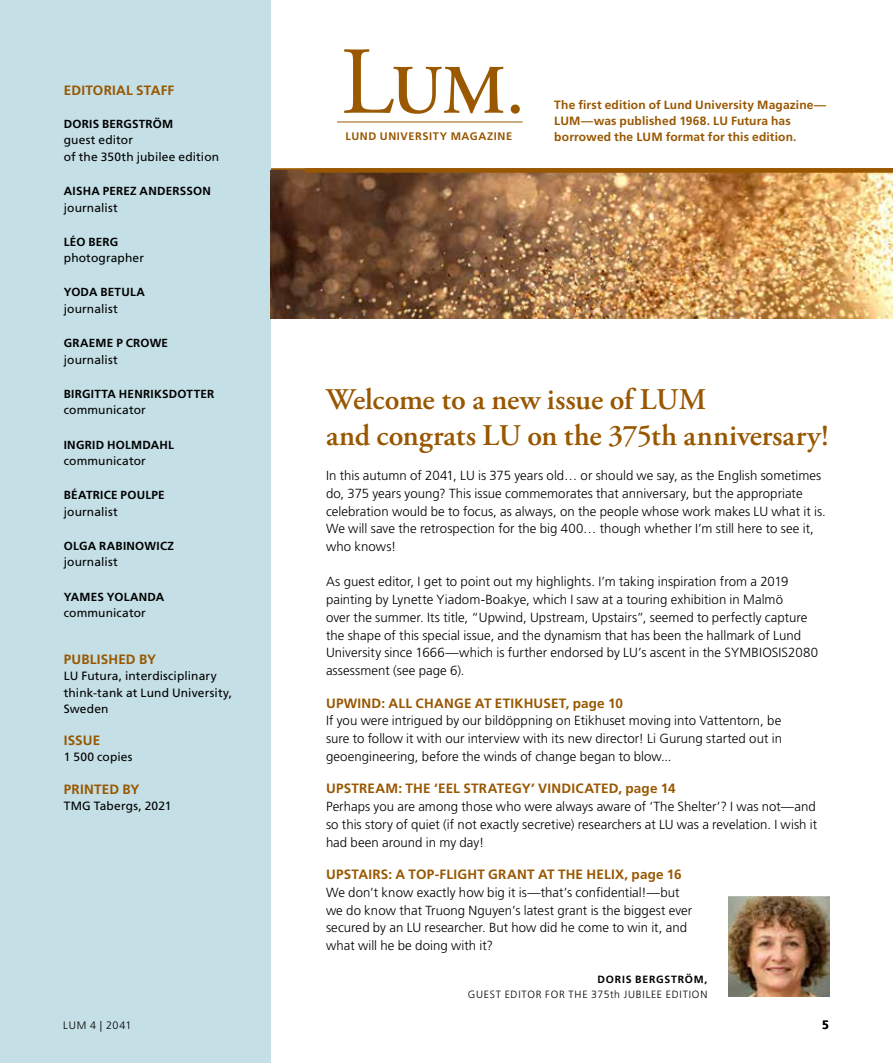
<style>
.page{position:relative;width:893px;height:1063px;background:#fff}
.page>*{position:absolute;margin:0;border:0;box-sizing:border-box;transform-origin:0 0}
.t1{font:600 30px/36px "Adobe Garamond Pro";letter-spacing:-.005em;color:#985700}
.t2{font:700 13.5px "Frutiger LT Std";letter-spacing:.015em;color:#985700}
.t3{font:300 13.2px/17.7px "Frutiger LT Std";letter-spacing:.005em;color:#000}
.t4{font:12px/16.5px "Frutiger LT Std";letter-spacing:.01em;color:#000}
.t5{font:700 12px/15.9px "Frutiger LT Std";letter-spacing:.015em;color:#985700}
.t6{font:700 12px "Frutiger LT Std";color:#000}
.t7{font:700 11.7px "Frutiger LT Std";letter-spacing:.02em;color:#000}
.t8{font:700 10.95px "Frutiger LT Std";letter-spacing:.055em;color:#985700}
.t9{font:300 10.8px "Frutiger LT Std";letter-spacing:.055em;color:#000}
.t10{font:300 10.5px/15px "Frutiger LT Std";letter-spacing:.075em;color:#000;text-align:right}
.s1{font-weight:700}
</style>
<div class="page">
<div style="left:254px;top:168px;width:639px;height:5px;background:#985700"></div>
<div style="left:0;top:0;width:271px;height:1063px;background:#c4dfe5"></div>
<hr style="left:337px;top:122px;width:186px;height:1px;background:#9a5800">
<svg style="left:344px;top:49px;width:160px;height:65px"></svg>
<div style="left:511px;top:105px;width:9px;height:9px;background:#9a5800;border-radius:50%"></div>
<img style="left:271px;top:170px;width:622px;height:149px">
<div style="left:305px;top:168px;width:588px;height:5px;background:#985700"></div>
<img style="left:729px;top:896px;width:100px;height:101px">
<h4 class="t2" style="left:64px;top:83px;width:112px">EDITORIAL STAFF</h4>
<p class="t7" style="left:64px;top:117px;width:111px">DORIS BERGSTRÖM</p>
<p class="t4" style="left:64px;top:132px;width:157px">guest editor<br>of the 350th jubilee edition</p>
<p class="t7" style="left:64px;top:184px;width:149px">AISHA PEREZ ANDERSSON</p>
<p class="t4" style="left:64px;top:199px;width:55px">journalist</p>
<p class="t7" style="left:64px;top:235px;width:56px">LÉO BERG</p>
<p class="t4" style="left:64px;top:250px;width:82px">photographer</p>
<p class="t7" style="left:64px;top:286px;width:83px">YODA BETULA</p>
<p class="t4" style="left:64px;top:301px;width:55px">journalist</p>
<p class="t7" style="left:64px;top:336px;width:106px">GRAEME P CROWE</p>
<p class="t4" style="left:64px;top:351px;width:55px">journalist</p>
<p class="t7" style="left:64px;top:387px;width:152px">BIRGITTA HENRIKSDOTTER</p>
<p class="t4" style="left:64px;top:402px;width:84px">communicator</p>
<p class="t7" style="left:64px;top:438px;width:112px">INGRID HOLMDAHL</p>
<p class="t4" style="left:64px;top:453px;width:84px">communicator</p>
<p class="t7" style="left:64px;top:488px;width:102px">BÉATRICE POULPE</p>
<p class="t4" style="left:64px;top:503px;width:55px">journalist</p>
<p class="t7" style="left:64px;top:539px;width:112px">OLGA RABINOWICZ</p>
<p class="t4" style="left:64px;top:554px;width:55px">journalist</p>
<p class="t7" style="left:64px;top:590px;width:102px">YAMES YOLANDA</p>
<p class="t4" style="left:64px;top:605px;width:84px">communicator</p>
<h4 class="t2" style="left:64px;top:651px;width:94px">PUBLISHED BY</h4>
<p class="t4" style="left:64px;top:668px;width:170px">LU Futura, interdisciplinary think-tank at Lund University,<br>Sweden</p>
<h4 class="t2" style="left:64px;top:732px;width:38px">ISSUE</h4>
<p class="t4" style="left:64px;top:749px;width:70px">1 500 copies</p>
<h4 class="t2" style="left:64px;top:781px;width:77px">PRINTED BY</h4>
<p class="t4" style="left:64px;top:798px;width:109px">TMG Tabergs, 2021</p>
<p class="t8" style="left:345px;top:130px;width:168px">LUND UNIVERSITY MAGAZINE</p>
<p class="t5" style="left:554px;top:97px;width:273px">The first edition of Lund University Magazine—<br>LUM—was published 1968. LU Futura has borrowed the LUM format for this edition.</p>
<h3 class="t1" style="left:326px;top:382px;width:505px">Welcome to a new issue of LUM<br>and congrats LU on the 375th anniversary!</h3>
<p class="t3" style="left:326px;top:467px;width:501px">In this autumn of 2041, LU is 375 years old… or should we say, as the English sometimes do, 375 years young? This issue commemorates that anniversary, but the appropriate celebration would be to focus, as always, on the people whose work makes LU what it is.<br>We will save the retrospection for the big 400… though whether I’m still here to see it, who knows!</p>
<p class="t3" style="left:326px;top:573px;width:493px">As guest editor, I get to point out my highlights. I’m taking inspiration from a 2019 painting by Lynette Yiadom-Boakye, which I saw at a touring exhibition in Malmö<br>over the summer. Its title, “Upwind, Upstream, Upstairs”, seemed to perfectly capture the shape of this special issue, and the dynamism that has been the hallmark of Lund University since 1666—which is further endorsed by LU’s ascent in the SYMBIOSIS2080 assessment (see page 6).</p>
<h4 class="t2" style="left:326px;top:695px;width:299px">UPWIND: ALL CHANGE AT ETIKHUSET, page 10</h4>
<p class="t3" style="left:326px;top:712px;width:457px;text-align:justify">If you were intrigued by our bildöppning on Etikhuset moving into Vattentorn, be sure to follow it with our interview with its new director! Li Gurung started out in geoengineering, before the winds of change began to blow...</p>
<h4 class="t2" style="left:326px;top:781px;width:351px">UPSTREAM: THE ‘EEL STRATEGY’ VINDICATED, page 14</h4>
<p class="t3" style="left:326px;top:798px;width:493px;text-align:justify">Perhaps you are among those who were always aware of ‘The Shelter’? I was not—and so this story of quiet (if not exactly secretive) researchers at LU was a revelation. I wish it had been around in my day!</p>
<h4 class="t2" style="left:326px;top:867px;width:357px">UPSTAIRS: A TOP-FLIGHT GRANT AT THE HELIX, page 16</h4>
<p class="t3" style="left:326px;top:884px;width:368px">We don’t know exactly how big it is—that’s confidential!—but we do know that Truong Nguyen’s latest grant is the biggest ever secured by an LU researcher. But how did he come to win it, and what will he be doing with it?</p>
<p class="t10" style="left:468px;top:972px;width:241px"><span class="s1">DORIS BERGSTRÖM,<br></span>GUEST EDITOR FOR THE 375th JUBILEE EDITION</p>
<p class="t9" style="left:63px;top:1019px;width:70px">LUM 4 | 2041</p>
<p class="t6" style="left:822px;top:1018px;width:8px">5</p>
</div>
